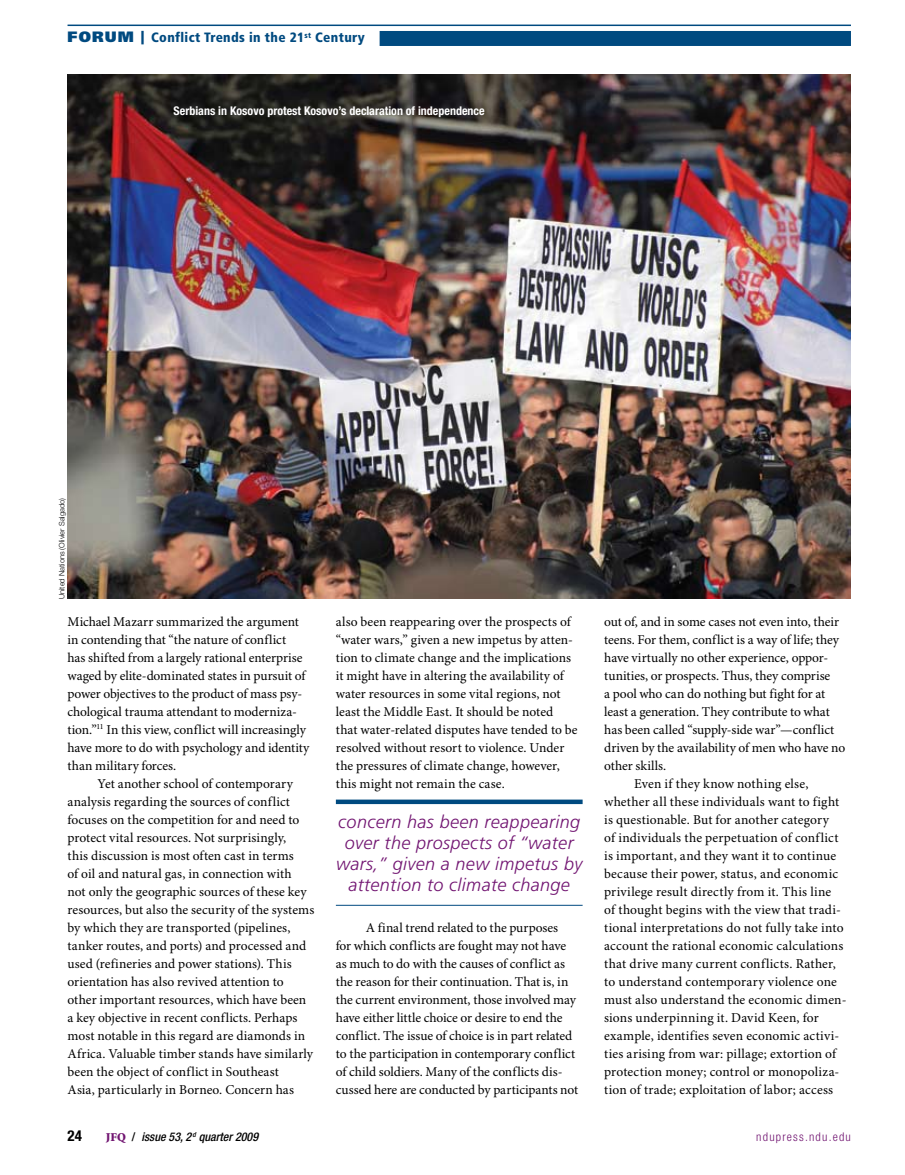
<style>
.page{position:relative;width:905px;height:1175px;background:#fff}
.page>*{position:absolute;margin:0;border:0;box-sizing:border-box;transform-origin:0 0}
.t1{font:italic 300 18px/21px "Frutiger LT Std";letter-spacing:.02em;color:#711471;text-align:center}
.t2{font:700 condensed 15px "Helvetica Neue LT Std";color:#000}
.t3{font:13.5px/18px "Minion Pro";letter-spacing:.005em;color:#000}
.t4{font:900 condensed 13.5px "Frutiger LT Std";letter-spacing:.025em;color:#004a80}
.t5{font:700 condensed 12px "Helvetica Neue LT Std";color:#fff}
.t6{font:italic 500 condensed 12px "Helvetica Neue LT Std";color:#000}
.t7{font:300 condensed 12px "Helvetica Neue LT Std";letter-spacing:.1em;color:#711471}
.t8{font:300 7.5px "Helvetica Neue LT Std";color:#000}
.s1{font-stretch:normal;font-size:15px}
.s2{font-stretch:normal}
.s3{font-family:"Minion Std";font-weight:900;font-style:normal;font-stretch:normal;color:#711471}
.s4{font-style:normal}
</style>
<div class="page">
<hr style="left:68px;top:25px;width:782px;height:1px;background:#004a80">
<div style="left:379px;top:31px;width:471px;height:15px;background:#004a80"></div>
<div style="left:336px;top:799px;width:246px;height:5px;background:#004a80"></div>
<hr style="left:336px;top:905px;width:246px;height:1px;background:#004a80">
<img style="left:68px;top:74px;width:782px;height:524px">
<p class="t4" style="left:68px;top:30px;width:299px"><span class="s1">FORUM</span> <span class="s2">|</span> Conflict Trends in the 21<sup>st</sup> Century</p>
<p class="t5" style="left:174px;top:104px;width:313px">Serbians in Kosovo protest Kosovo’s declaration of independence</p>
<p class="t8" style="left:57px;top:599px;width:103px;rotate:-90deg">United Nations (Olivier Salgado)</p>
<p class="t3" style="left:67px;top:613px;width:243px">Michael Mazarr summarized the argument in contending that “the nature of conflict<br>has shifted from a largely rational enterprise waged by elite-dominated states in pursuit of power objectives to the product of mass psy&shy;chological trauma attendant to moderniza&shy;tion.”<sup>11</sup> In this view, conflict will increasingly have more to do with psychology and identity than military forces.</p>
<p class="t3" style="left:67px;top:775px;width:248px;text-indent:30px">Yet another school of contemporary analysis regarding the sources of conflict focuses on the competition for and need to protect vital resources. Not surprisingly,<br>this discussion is most often cast in terms<br>of oil and natural gas, in connection with<br>not only the geographic sources of these key resources, but also the security of the systems by which they are transported (pipelines, tanker routes, and ports) and processed and used (refineries and power stations). This orientation has also revived attention to other important resources, which have been a key objective in recent conflicts. Perhaps most notable in this regard are diamonds in Africa. Valuable timber stands have similarly been the object of conflict in Southeast<br>Asia, particularly in Borneo. Concern has</p>
<p class="t3" style="left:336px;top:613px;width:243px">also been reappearing over the prospects of “water wars,” given a new impetus by atten&shy;tion to climate change and the implications it might have in altering the availability of water resources in some vital regions, not least the Middle East. It should be noted that water-related disputes have tended to be resolved without resort to violence. Under the pressures of climate change, however, this might not remain the case.</p>
<h1 class="t1" style="left:336px;top:812px;width:248px">concern has been reappearing over the prospects of “water wars,” given a new impetus by attention to climate change</h1>
<p class="t3" style="left:336px;top:919px;width:244px;text-indent:30px">A final trend related to the purposes<br>for which conflicts are fought may not have as much to do with the causes of conflict as the reason for their continuation. That is, in the current environment, those involved may have either little choice or desire to end the conflict. The issue of choice is in part related to the participation in contemporary conflict of child soldiers. Many of the conflicts dis&shy;cussed here are conducted by participants not</p>
<p class="t3" style="left:604px;top:613px;width:236px">out of, and in some cases not even into, their</p>
<p class="t3" style="left:604px;top:631px;width:236px">teens. For them, conflict is a way of life; they</p>
<p class="t3" style="left:604px;top:649px;width:226px">have virtually no other experience, oppor-</p>
<p class="t3" style="left:604px;top:667px;width:227px">tunities, or prospects. Thus, they comprise</p>
<p class="t3" style="left:604px;top:685px;width:222px">a pool who can do nothing but fight for at</p>
<p class="t3" style="left:604px;top:703px;width:227px">least a generation. They contribute to what</p>
<p class="t3" style="left:604px;top:721px;width:231px">has been called “supply-side war”—conflict</p>
<p class="t3" style="left:604px;top:739px;width:243px">driven by the availability of men who have no</p>
<p class="t3" style="left:604px;top:757px;width:64px">other skills.</p>
<p class="t3" style="left:634px;top:775px;width:176px">Even if they know nothing else,</p>
<p class="t3" style="left:604px;top:793px;width:236px">whether all these individuals want to fight</p>
<p class="t3" style="left:604px;top:811px;width:226px">is questionable. But for another category</p>
<p class="t3" style="left:604px;top:829px;width:236px">of individuals the perpetuation of conflict</p>
<p class="t3" style="left:604px;top:847px;width:233px">is important, and they want it to continue</p>
<p class="t3" style="left:604px;top:865px;width:235px">because their power, status, and economic</p>
<p class="t3" style="left:604px;top:882px;width:229px">privilege result directly from it. This line</p>
<p class="t3" style="left:604px;top:900px;width:238px">of thought begins with the view that tradi-</p>
<p class="t3" style="left:604px;top:918px;width:241px">tional interpretations do not fully take into</p>
<p class="t3" style="left:604px;top:936px;width:240px">account the rational economic calculations</p>
<p class="t3" style="left:604px;top:954px;width:233px">that drive many current conflicts. Rather,</p>
<p class="t3" style="left:604px;top:972px;width:234px">to understand contemporary violence one</p>
<p class="t3" style="left:604px;top:990px;width:244px">must also understand the economic dimen-</p>
<p class="t3" style="left:604px;top:1008px;width:216px">sions underpinning it. David Keen, for</p>
<p class="t3" style="left:604px;top:1026px;width:236px">example, identifies seven economic activi-</p>
<p class="t3" style="left:604px;top:1044px;width:233px">ties arising from war: pillage; extortion of</p>
<p class="t3" style="left:604px;top:1062px;width:237px">protection money; control or monopoliza-</p>
<p class="t3" style="left:604px;top:1080px;width:230px">tion of trade; exploitation of labor; access</p>
<p class="t2" style="left:68px;top:1126px;width:16px">24</p>
<p class="t6" style="left:106px;top:1129px;width:154px"><span class="s3">JFQ</span> <span class="s4">/</span> issue 53, 2 <sup>d</sup> quarter 2009</p>
<p class="t7" style="left:756px;top:1129px;width:96px">ndupress.ndu.edu</p>
</div>
